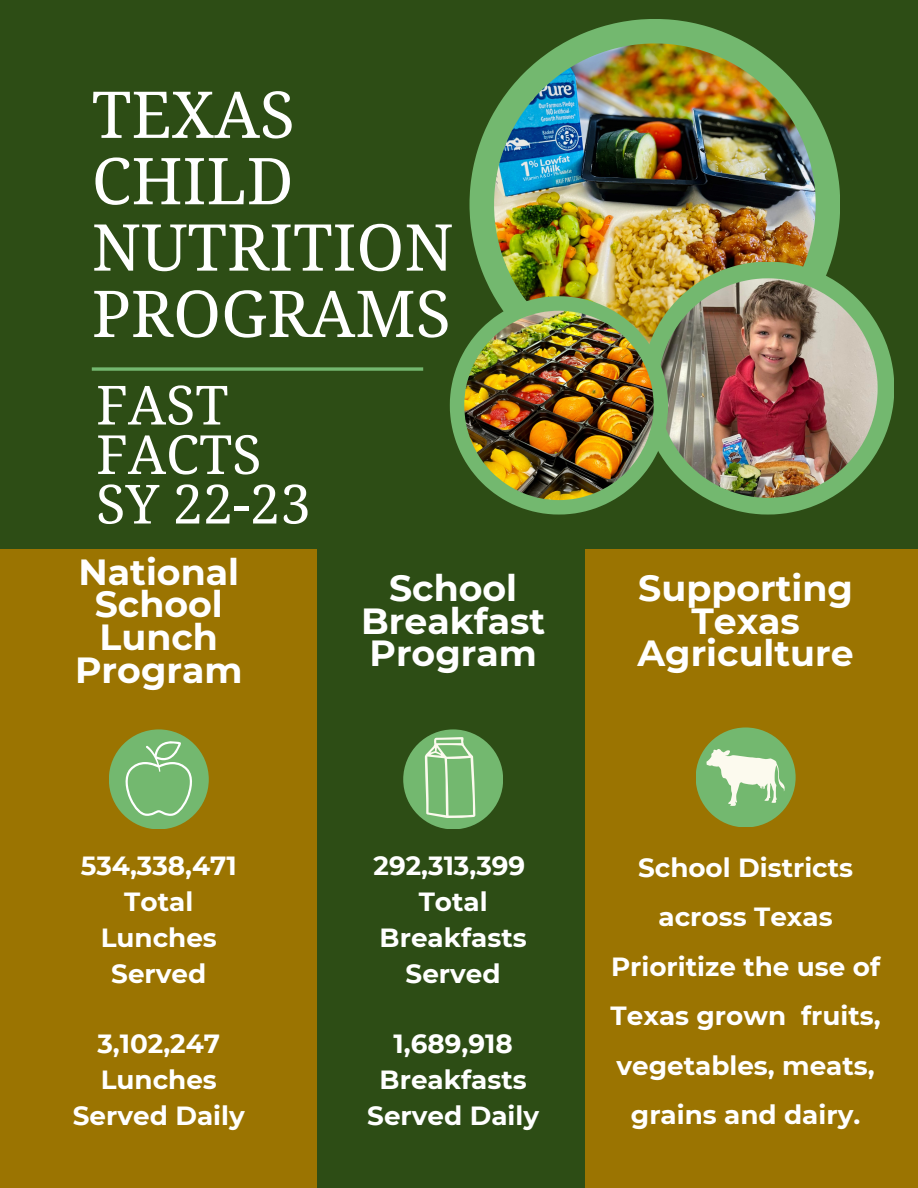
<style>
.page{position:relative;width:918px;height:1188px;background:#fff}
.page>*{position:absolute;margin:0;border:0;box-sizing:border-box;transform-origin:0 0}
.t1{font:64.65px/66.3px "Droid Serif";color:#fff}
.t2{font:54px/49.5px "Droid Serif";color:#fff}
.t3{font:700 36.3px/32.7px "Montserrat";color:#fff;text-align:center}
.t4{font:700 26.25px/36px "Montserrat";color:#fff;text-align:center}
</style>
<div class="page">
<div style="left:243px;top:548px;width:343px;height:640px;background:#2d4d15"></div>
<div style="left:0;top:548px;width:317px;height:640px;background:#9b7401"></div>
<div style="left:586px;top:548px;width:332px;height:640px;background:#9b7401"></div>
<div style="left:0;top:0;width:918px;height:548px;background:#2d4d15"></div>
<svg style="left:470px;top:19px;width:370px;height:277px"></svg>
<img style="left:494px;top:43px;width:322px;height:253px">
<svg style="left:641px;top:262px;width:253px;height:253px"></svg>
<img style="left:658px;top:278px;width:220px;height:220px">
<svg style="left:450px;top:296px;width:218px;height:219px"></svg>
<img style="left:464px;top:311px;width:190px;height:189px">
<div style="left:109px;top:729px;width:100px;height:100px;background:#73b86f;border-radius:50%"></div>
<div style="left:403px;top:729px;width:100px;height:100px;background:#73b86f;border-radius:50%"></div>
<svg style="left:92px;top:367px;width:331px;height:4px"></svg>
<div style="left:696px;top:727px;width:100px;height:100px;background:#73b86f;border-radius:50%"></div>
<svg style="left:123px;top:739px;width:72px;height:77px"></svg>
<svg style="left:425px;top:737px;width:50px;height:81px"></svg>
<svg style="left:706px;top:749px;width:79px;height:57px"></svg>
<p class="t1" style="left:92px;top:82px;width:363px">TEXAS<br>CHILD<br>NUTRITION<br>PROGRAMS</p>
<h3 class="t2" style="left:96px;top:381px;width:216px">FAST<br>FACTS<br>SY 22-23</h3>
<h2 class="t3" style="left:75px;top:556px;width:169px">National<br>School<br>Lunch<br>Program</h2>
<h3 class="t3" style="left:361px;top:572px;width:186px">School<br>Breakfast<br>Program</h3>
<p class="t3" style="left:638px;top:572px;width:218px">Supporting<br>Texas<br>Agriculture</p>
<p class="t4" style="left:81px;top:847px;width:158px">534,338,471</p>
<p class="t4" style="left:124px;top:883px;width:70px">Total</p>
<p class="t4" style="left:101px;top:919px;width:118px">Lunches<br>Served</p>
<p class="t4" style="left:73px;top:1025px;width:173px">3,102,247<br>Lunches<br>Served Daily</p>
<p class="t4" style="left:374px;top:847px;width:153px">292,313,399</p>
<p class="t4" style="left:419px;top:883px;width:70px">Total</p>
<p class="t4" style="left:380px;top:919px;width:149px">Breakfasts<br>Served</p>
<p class="t4" style="left:367px;top:1025px;width:173px">1,689,918<br>Breakfasts<br>Served Daily</p>
<p class="t4" style="left:611px;top:843px;width:272px;line-height:49.5px">School Districts across Texas<br>Prioritize the use of<br>Texas grown fruits, vegetables, meats, grains and dairy.</p>
</div>
